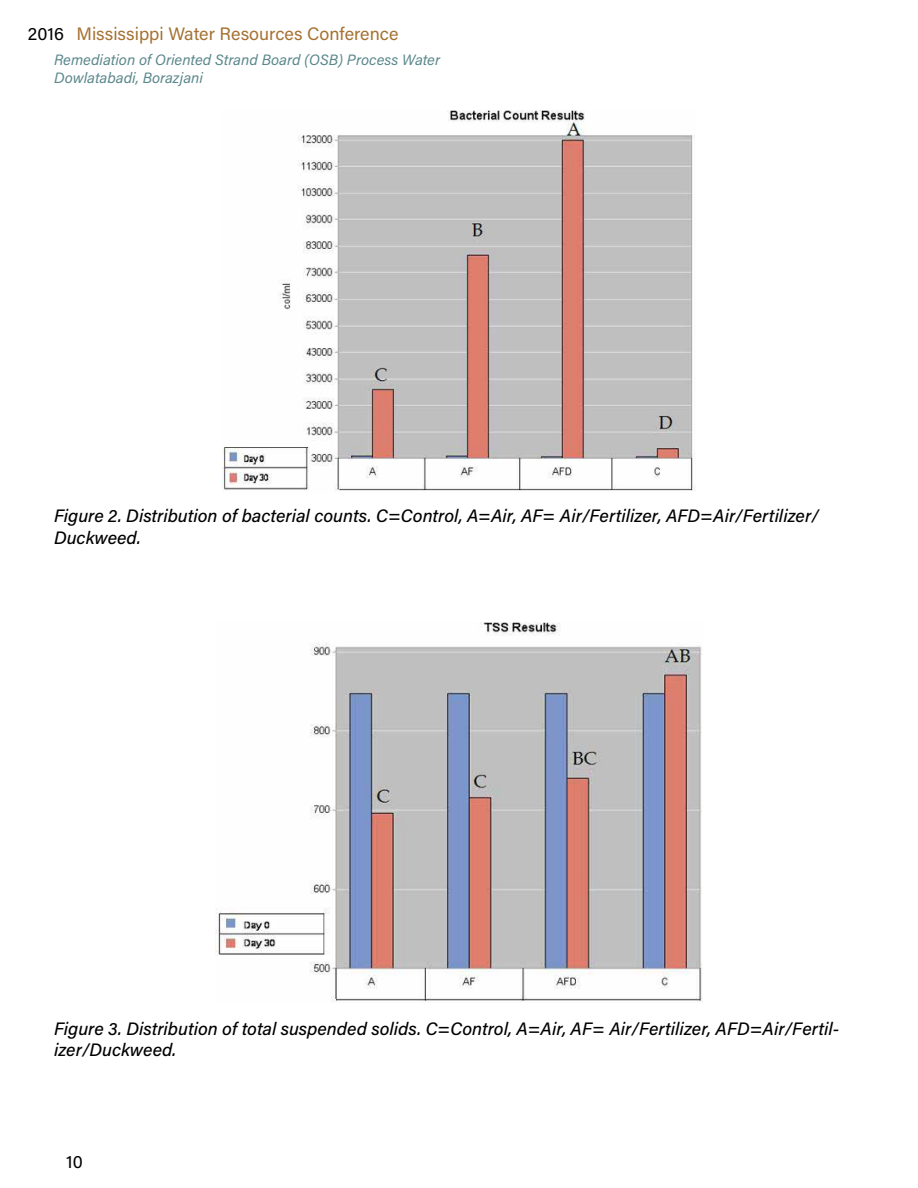
<style>
.page{position:relative;width:918px;height:1188px;background:#fff}
.page>*{position:absolute;margin:0;border:0;box-sizing:border-box;transform-origin:0 0}
.t1{font:italic 500 18px/21.6px "Acumin Pro";color:#000}
.t2{font:18px "Acumin Pro";color:#a67233}
.t3{font:18px "Acumin Pro";color:#000}
.t4{font:italic 15px/18px "Acumin Pro";color:#5a878c}
.s1{color:#000}
</style>
<div class="page">
<img style="left:223px;top:110px;width:472px;height:381px">
<img style="left:215px;top:622px;width:488px;height:380px">
<p class="t2" style="left:28px;top:22px;width:372px"><span class="s1">2016</span> Mississippi Water Resources Conference</p>
<p class="t4" style="left:54px;top:50px;width:388px">Remediation of Oriented Strand Board (OSB) Process Water<br>Dowlatabadi, Borazjani</p>
<p class="t1" style="left:54px;top:504px;width:766px">Figure 2. Distribution of bacterial counts. C=Control, A=Air, AF= Air/Fertilizer, AFD=Air/Fertilizer/<br>Duckweed.</p>
<p class="t1" style="left:54px;top:1017px;width:787px">Figure 3. Distribution of total suspended solids. C=Control, A=Air, AF= Air/Fertilizer, AFD=Air/Fertil&shy;izer/Duckweed.</p>
<p class="t3" style="left:66px;top:1149px;width:18px">10</p>
</div>
